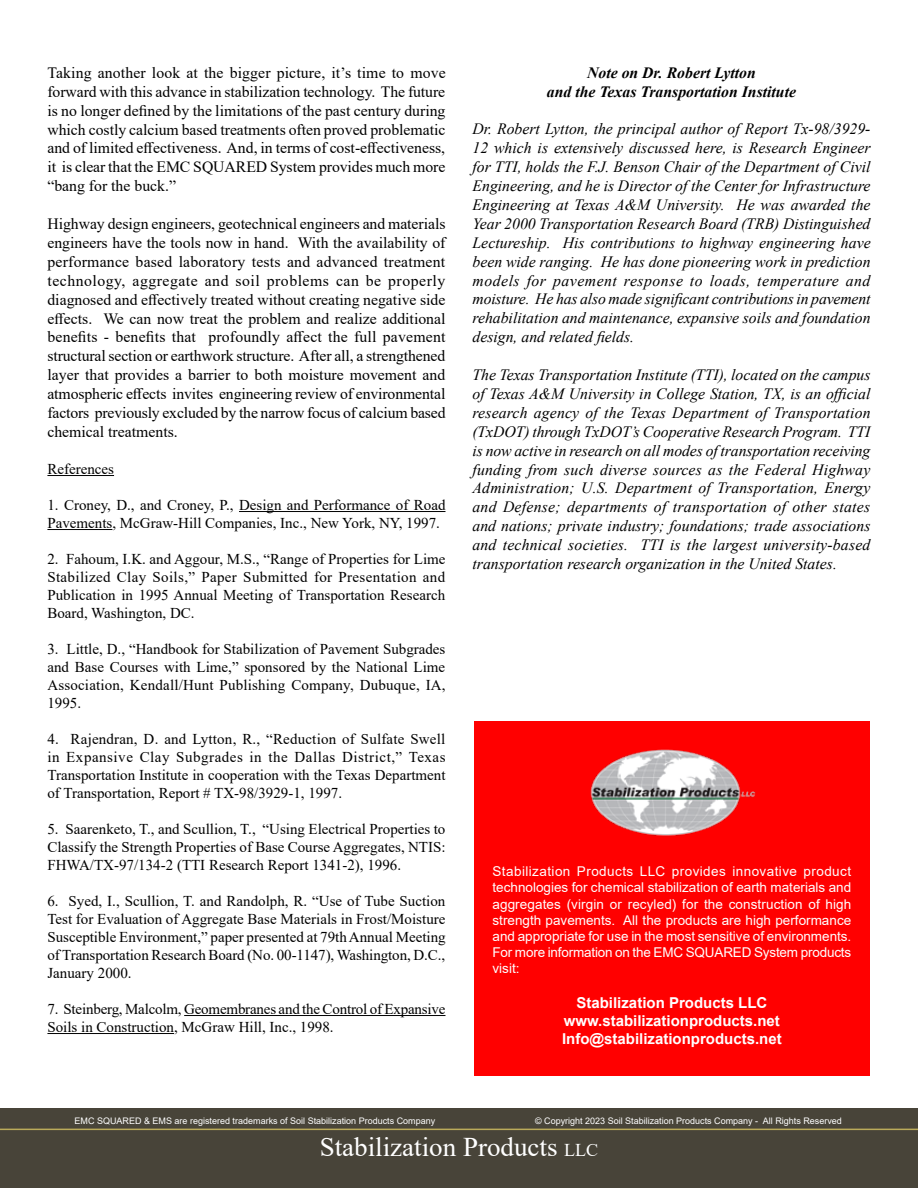
<style>
.page{position:relative;width:918px;height:1188px;background:#fff}
.page>*{position:absolute;margin:0;border:0;box-sizing:border-box;transform-origin:0 0}
.t1{font:27px "Times New Roman";color:#fff}
.t2{font:italic 15.75px/18.9px "Times New Roman";color:#000;text-align:justify}
.t3{font:15.75px/18.9px "Times New Roman";letter-spacing:-.005em;color:#000;text-align:justify}
.t4{font:italic 700 15.75px/18.9px "Times New Roman";color:#000;text-align:center}
.t5{font:15px/18px "Times New Roman";color:#000;text-align:justify}
.t6{font:700 15px/18px "Arial";color:#fff;text-align:center}
.t7{font:13.5px/16.2px "Arial";letter-spacing:-.01em;color:#fff;text-align:justify}
.t8{font:9px "Arial";color:#fff}
.s1{font-size:18px}
</style>
<div class="page">
<div style="left:0;top:1108px;width:918px;height:80px;background:#484439"></div>
<hr style="left:0;top:1129px;width:918px;height:1px;background:#bbab5a">
<hr style="left:47px;top:475px;width:67px;height:1px;background:#000">
<hr style="left:239px;top:511px;width:207px;height:1px;background:#000">
<hr style="left:47px;top:529px;width:65px;height:1px;background:#000">
<hr style="left:184px;top:1015px;width:261px;height:1px;background:#000">
<hr style="left:47px;top:1033px;width:127px;height:1px;background:#000">
<div style="left:474px;top:722px;width:395px;height:354px;background:#f00"></div>
<img style="left:590px;top:749px;width:166px;height:88px">
<p class="t3" style="left:47px;top:63px;width:400px">Taking another look at the bigger picture, it’s time to move forward with this advance in stabilization technology. The future is no longer defined by the limitations of the past century during which costly calcium based treatments often proved problematic and of limited effectiveness. And, in terms of cost-effectiveness, it is clear that the EMC SQUARED System provides much more “bang for the buck.”</p>
<p class="t3" style="left:47px;top:214px;width:400px">Highway design engineers, geotechnical engineers and materials engineers have the tools now in hand. With the availability of performance based laboratory tests and advanced treatment technology, aggregate and soil problems can be properly diagnosed and effectively treated without creating negative side effects. We can now treat the problem and realize additional benefits - benefits that profoundly affect the full pavement structural section or earthwork structure. After all, a strengthened layer that provides a barrier to both moisture movement and atmospheric effects invites engineering review of environmental factors previously excluded by the narrow focus of calcium based chemical treatments.</p>
<p class="t5" style="left:47px;top:459px;width:68px">References</p>
<p class="t5" style="left:47px;top:495px;width:400px">1. Croney, D., and Croney, P., Design and Performance of Road<br>Pavements, McGraw-Hill Companies, Inc., New York, NY, 1997.</p>
<p class="t5" style="left:47px;top:549px;width:400px">2. Fahoum, I.K. and Aggour, M.S., “Range of Properties for Lime Stabilized Clay Soils,” Paper Submitted for Presentation and Publication in 1995 Annual Meeting of Transportation Research Board, Washington, DC.</p>
<p class="t5" style="left:47px;top:639px;width:400px">3. Little, D., “Handbook for Stabilization of Pavement Subgrades and Base Courses with Lime,” sponsored by the National Lime Association, Kendall/Hunt Publishing Company, Dubuque, IA, 1995.</p>
<p class="t5" style="left:47px;top:729px;width:400px">4. Rajendran, D. and Lytton, R., “Reduction of Sulfate Swell in Expansive Clay Subgrades in the Dallas District,” Texas Transportation Institute in cooperation with the Texas Department of Transportation, Report # TX-98/3929-1, 1997.</p>
<p class="t5" style="left:47px;top:819px;width:400px">5. Saarenketo, T., and Scullion, T., “Using Electrical Properties to Classify the Strength Properties of Base Course Aggregates, NTIS:<br>FHWA/TX-97/134-2 (TTI Research Report 1341-2), 1996.</p>
<p class="t5" style="left:47px;top:891px;width:400px">6. Syed, I., Scullion, T. and Randolph, R. “Use of Tube Suction Test for Evaluation of Aggregate Base Materials in Frost/Moisture Susceptible Environment,” paper presented at 79th Annual Meeting of Transportation Research Board (No. 00-1147), Washington, D.C., January 2000.</p>
<p class="t5" style="left:47px;top:999px;width:399px">7. Steinberg, Malcolm, Geomembranes and the Control of Expansive<br>Soils in Construction, McGraw Hill, Inc., 1998.</p>
<p class="t4" style="left:547px;top:62px;width:251px">Note on Dr. Robert Lytton<br>and the Texas Transportation Institute</p>
<p class="t2" style="left:473px;top:119px;width:400px">Dr. Robert Lytton, the principal author of Report Tx-98/3929- 12 which is extensively discussed here, is Research Engineer for TTI, holds the F.J. Benson Chair of the Department of Civil Engineering, and he is Director of the Center for Infrastructure Engineering at Texas A&amp;M University. He was awarded the Year 2000 Transportation Research Board (TRB) Distinguished Lectureship. His contributions to highway engineering have been wide ranging. He has done pioneering work in prediction models for pavement response to loads, temperature and moisture. He has also made significant contributions in pavement rehabilitation and maintenance, expansive soils and foundation design, and related fields.</p>
<p class="t2" style="left:473px;top:365px;width:400px">The Texas Transportation Institute (TTI), located on the campus of Texas A&amp;M University in College Station, TX, is an official research agency of the Texas Department of Transportation (TxDOT) through TxDOT’s Cooperative Research Program. TTI is now active in research on all modes of transportation receiving funding from such diverse sources as the Federal Highway Administration; U.S. Department of Transportation, Energy and Defense; departments of transportation of other states and nations; private industry; foundations; trade associations and technical societies. TTI is the largest university-based transportation research organization in the United States.</p>
<p class="t7" style="left:493px;top:863px;width:360px">Stabilization Products LLC provides innovative product technologies for chemical stabilization of earth materials and aggregates (virgin or recyled) for the construction of high strength pavements. All the products are high performance and appropriate for use in the most sensitive of environments.<br>For more information on the EMC SQUARED System products visit:</p>
<p class="t6" style="left:562px;top:994px;width:221px">Stabilization Products LLC www.stabilizationproducts.net<br>Info@stabilizationproducts.net</p>
<p class="t8" style="left:75px;top:1115px;width:362px">EMC SQUARED &amp; EMS are registered trademarks of Soil Stabilization Products Company</p>
<h1 class="t1" style="left:320px;top:1128px;width:280px">Stabilization Products <span class="s1">LLC</span></h1>
<p class="t8" style="left:535px;top:1115px;width:308px">© Copyright 2023 Soil Stabilization Products Company - All Rights Reserved</p>
</div>
